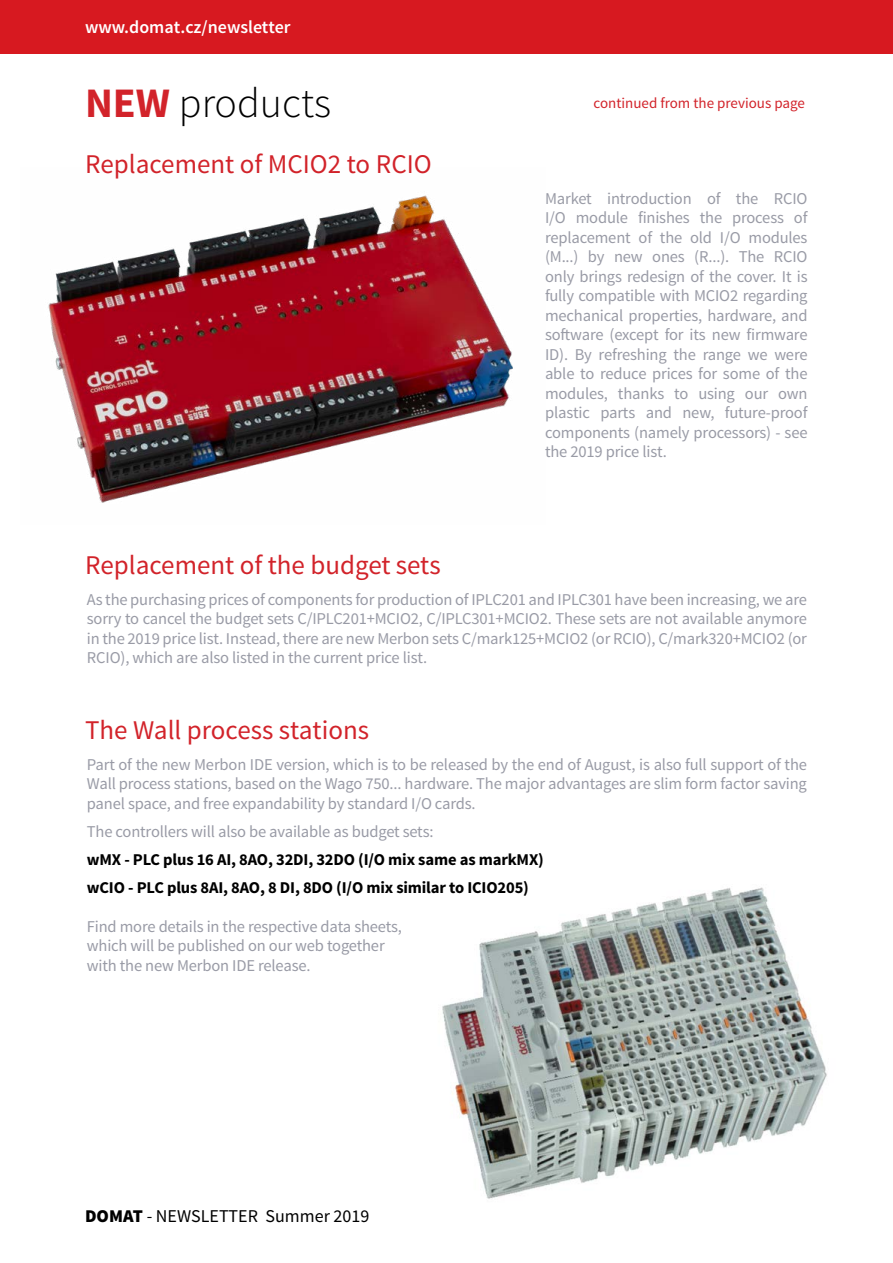
<style>
.page{position:relative;width:893px;height:1263px;background:#fff}
.page>*{position:absolute;margin:0;border:0;box-sizing:border-box;transform-origin:0 0}
.t1{font:300 42px "Source Sans Pro";color:#000}
.t2{font:27px "Source Sans Pro";color:#d2232a}
.t3{font:18px "Source Sans Pro";color:#000}
.t4{font:600 18px "Source Sans Pro";color:#fff}
.t5{font:16.5px/19.5px "Source Sans Pro";letter-spacing:-.01em;color:#999ba6;text-align:justify}
.t6{font:700 16.5px/28px "Source Sans Pro";letter-spacing:-.01em;color:#000}
.t7{font:15px "Source Sans Pro";color:#d2232a}
.s1{font-weight:700;color:#d2232a}
.s2{font-weight:900}
</style>
<div class="page">
<div style="left:0;top:0;width:893px;height:54px;background:#d71920"></div>
<img style="left:442px;top:887px;width:385px;height:312px">
<img style="left:48px;top:195px;width:465px;height:308px">
<p class="t4" style="left:85px;top:16px;width:207px">www.domat.cz/newsletter</p>
<h1 class="t1" style="left:85px;top:77px;width:248px"><span class="s1">NEW</span> products</h1>
<p class="t7" style="left:594px;top:93px;width:213px">continued from the previous page</p>
<h2 class="t2" style="left:85px;top:148px;width:348px">Replacement of MCIO2 to RCIO</h2>
<h2 class="t2" style="left:85px;top:549px;width:357px">Replacement of the budget sets</h2>
<p class="t5" style="left:545px;top:189px;width:264px">Market introduction of the RCIO I/O module finishes the process of replacement of the old I/O modules (M...) by new ones (R...). The RCIO only brings redesign of the cover. It is fully compatible with MCIO2 regarding mechanical properties, hardware, and software (except for its new firmware ID). By refreshing the range we were able to reduce prices for some of the modules, thanks to using our own plastic parts and new, future-proof components (namely processors) - see the 2019 price list.</p>
<p class="t5" style="left:87px;top:590px;width:722px">As the purchasing prices of components for production of IPLC201 and IPLC301 have been increasing, we are sorry to cancel the budget sets C/IPLC201+MCIO2, C/IPLC301+MCIO2. These sets are not available anymore in the 2019 price list. Instead, there are new Merbon sets C/mark125+MCIO2 (or RCIO), C/mark320+MCIO2 (or RCIO), which are also listed in the current price list.</p>
<h2 class="t2" style="left:85px;top:714px;width:286px">The Wall process stations</h2>
<p class="t5" style="left:87px;top:755px;width:722px">Part of the new Merbon IDE version, which is to be released by the end of August, is also full support of the Wall process stations, based on the Wago 750... hardware. The major advantages are slim form factor saving panel space, and free expandability by standard I/O cards.</p>
<p class="t5" style="left:87px;top:822px;width:348px">The controllers will also be available as budget sets:</p>
<p class="t6" style="left:87px;top:846px;width:459px">wMX - PLC plus 16 AI, 8AO, 32DI, 32DO (I/O mix same as markMX) wCIO - PLC plus 8AI, 8AO, 8 DI, 8DO (I/O mix similar to ICIO205)</p>
<p class="t5" style="left:87px;top:917px;width:317px;text-align:left">Find more details in the respective data sheets, which will be published on our web together with the new Merbon IDE release.</p>
<p class="t3" style="left:85px;top:1205px;width:286px"><span class="s2">DOMAT</span> - NEWSLETTER Summer 2019</p>
</div>
